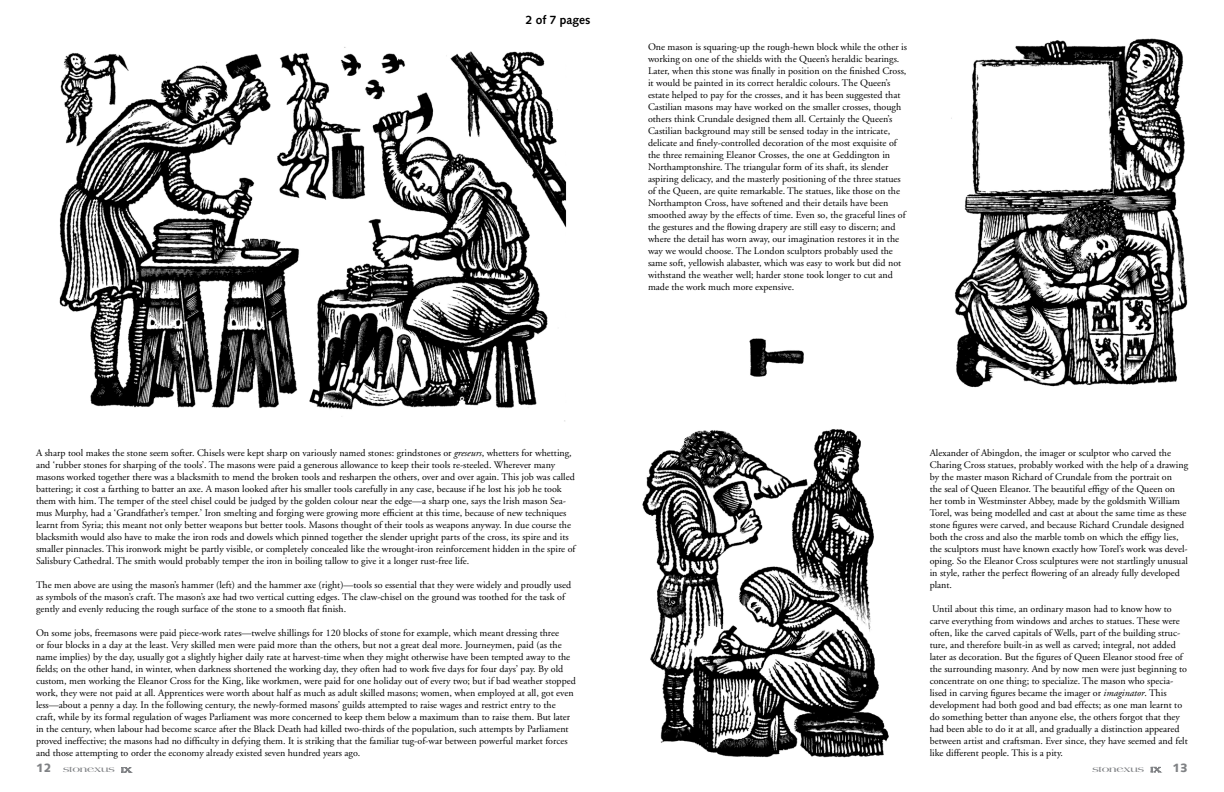
<style>
.page{position:relative;width:1224px;height:792px;background:#fff}
.page>*{position:absolute;margin:0;border:0;box-sizing:border-box;transform-origin:0 0}
.t1{font:700 12px "Syntax";color:#000}
.t2{font:10px/12px "Adobe Garamond";color:#000}
.t3{font:7px "Jade Extended";color:#808285}
.s1{font-style:italic}
.s2{font-family:"Syntax";font-weight:900;font-size:12px}
.s3{font-size:6px}
</style>
<div class="page">
<svg style="left:121px;top:767px;width:11px;height:5px"></svg>
<svg style="left:1151px;top:767px;width:10px;height:5px"></svg>
<img style="left:59px;top:47px;width:508px;height:375px">
<img style="left:749px;top:38px;width:439px;height:350px">
<img style="left:642px;top:429px;width:247px;height:329px">
<p class="t1" style="left:526px;top:13px;width:66px">2 of 7 pages</p>
<p class="t2" style="left:648px;top:41px;width:260px">One mason is squaring-up the rough-hewn block while the other is working on one of the shields with the Queen’s heraldic bearings.<br>Later, when this stone was finally in position on the finished Cross, it would be painted in its correct heraldic colours. The Queen’s estate helped to pay for the crosses, and it has been suggested that Castilian masons may have worked on the smaller crosses, though others think Crundale designed them all. Certainly the Queen’s Castilian background may still be sensed today in the intricate, delicate and finely-controlled decoration of the most exquisite of the three remaining Eleanor Crosses, the one at Geddington in Northamptonshire. The triangular form of its shaft, its slender aspiring delicacy, and the masterly positioning of the three statues of the Queen, are quite remarkable. The statues, like those on the Northampton Cross, have softened and their details have been smoothed away by the effects of time. Even so, the graceful lines of the gestures and the flowing drapery are still easy to discern; and where the detail has worn away, our imagination restores it in the way we would choose. The London sculptors probably used the same soft, yellowish alabaster, which was easy to work but did not withstand the weather well; harder stone took longer to cut and made the work much more expensive.</p>
<p class="t2" style="left:36px;top:448px;width:541px">A sharp tool makes the stone seem softer. Chisels were kept sharp on variously named stones: grindstones or <span class="s1">greseurs</span>, whetters for whetting, and ‘rubber stones for sharping of the tools’. The masons were paid a generous allowance to keep their tools re-steeled. Wherever many masons worked together there was a blacksmith to mend the broken tools and resharpen the others, over and over again. This job was called battering; it cost a farthing to batter an axe. A mason looked after his smaller tools carefully in any case, because if he lost his job he took them with him. The temper of the steel chisel could be judged by the golden colour near the edge—a sharp one, says the lrish mason Sea&shy;mus Murphy, had a ‘Grandfather’s temper.’ Iron smelting and forging were growing more efficient at this time, because of new techniques learnt from Syria; this meant not only better weapons but better tools. Masons thought of their tools as weapons anyway. In due course the blacksmith would also have to make the iron rods and dowels which pinned together the slender upright parts of the cross, its spire and its smaller pinnacles. This ironwork might be partly visible, or completely concealed like the wrought-iron reinforcement hidden in the spire of Salisbury Cathedral. The smith would probably temper the iron in boiling tallow to give it a longer rust-free life.</p>
<p class="t2" style="left:36px;top:580px;width:537px">The men above are using the mason’s hammer (left) and the hammer axe (right)—tools so essential that they were widely and proudly used as symbols of the mason’s craft. The mason’s axe had two vertical cutting edges. The claw-chisel on the ground was toothed for the task of gently and evenly reducing the rough surface of the stone to a smooth flat finish.</p>
<p class="t2" style="left:36px;top:628px;width:541px">On some jobs, freemasons were paid piece-work rates—twelve shillings for 120 blocks of stone for example, which meant dressing three<br>or four blocks in a day at the least. Very skilled men were paid more than the others, but not a great deal more. Journeymen, paid (as the name implies) by the day, usually got a slightly higher daily rate at harvest-time when they might otherwise have been tempted away to the fields; on the other hand, in winter, when darkness shortened the working day, they often had to work five days for four days’ pay. By old custom, men working the Eleanor Cross for the King, like workmen, were paid for one holiday out of every two; but if bad weather stopped work, they were not paid at all. Apprentices were worth about half as much as adult skilled masons; women, when employed at all, got even less—about a penny a day. In the following century, the newly-formed masons’ guilds attempted to raise wages and restrict entry to the craft, while by its formal regulation of wages Parliament was more concerned to keep them below a maximum than to raise them. But later in the century, when labour had become scarce after the Black Death had killed two-thirds of the population, such attempts by Parliament proved ineffective; the masons had no difficulty in defying them. It is striking that the familiar tug-of-war between powerful market forces and those attempting to order the economy already existed seven hundred years ago.</p>
<p class="t2" style="left:930px;top:447px;width:260px">Alexander of Abingdon, the imager or sculptor who carved the Charing Cross statues, probably worked with the help of a drawing by the master mason Richard of Crundale from the portrait on<br>the seal of Queen Eleanor. The beautiful effigy of the Queen on her tomb in Westminster Abbey, made by the goldsmith William Torel, was being modelled and cast at about the same time as these stone figures were carved, and because Richard Crundale designed both the cross and also the marble tomb on which the effigy lies, the sculptors must have known exactly how Torel’s work was devel&shy;oping. So the Eleanor Cross sculptures were not startlingly unusual in style, rather the perfect flowering of an already fully developed plant.</p>
<p class="t2" style="left:930px;top:603px;width:260px">Until about this time, an ordinary mason had to know how to carve everything from windows and arches to statues. These were often, like the carved capitals of Wells, part of the building struc&shy;ture, and therefore built-in as well as carved; integral, not added later as decoration. But the figures of Queen Eleanor stood free of the surrounding masonry. And by now men were just beginning to concentrate on one thing; to specialize. The mason who specia&shy;lised in carving figures became the imager or <span class="s1">imaginator</span>. This development had both good and bad effects; as one man learnt to do something better than anyone else, the others forgot that they had been able to do it at all, and gradually a distinction appeared between artist and craftsman. Ever since, they have seemed and felt like different people. This is a pity.</p>
<p class="t3" style="left:36px;top:765px;width:97px"><span class="s2">12</span> stonexus <span class="s3">IX</span></p>
<p class="t3" style="left:1092px;top:765px;width:97px">stonexus <span class="s3">IX</span> <span class="s2">13</span></p>
</div>
